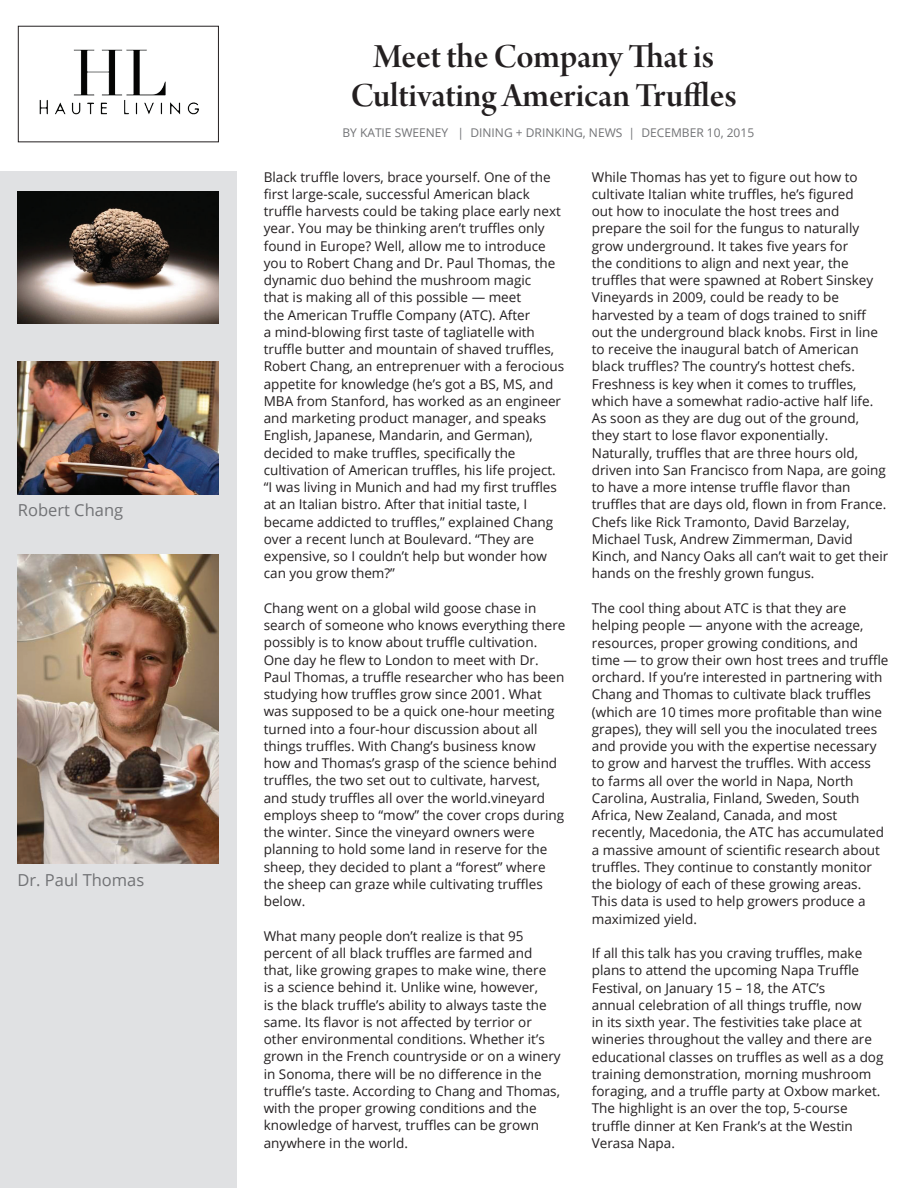
<style>
.page{position:relative;width:918px;height:1188px;background:#fff}
.page>*{position:absolute;margin:0;border:0;box-sizing:border-box;transform-origin:0 0}
.t1{font:36px/39px "Arno Pro Smbd Display";letter-spacing:-.005em;color:#231f20;text-align:center}
.t2{font:16.5px "Open Sans";color:#717275}
.t3{font:13.5px/17.2px "Open Sans";color:#231f20}
.t4{font:12px "Open Sans";color:#717275}
</style>
<div class="page">
<img style="left:39px;top:49px;width:160px;height:66px">
<div style="left:18px;top:26px;width:201px;height:116px;border:1px solid #231f20"></div>
<div style="left:0;top:171px;width:237px;height:1017px;background:#e0e1e3"></div>
<img style="left:18px;top:554px;width:201px;height:309px">
<img style="left:18px;top:192px;width:201px;height:131px">
<img style="left:18px;top:361px;width:201px;height:134px">
<p class="t2" style="left:18px;top:499px;width:107px">Robert Chang</p>
<p class="t2" style="left:18px;top:868px;width:128px">Dr. Paul Thomas</p>
<h1 class="t1" style="left:351px;top:39px;width:387px">Meet the Company That is<br>Cultivating American Truffles</h1>
<p class="t4" style="left:342px;top:125px;width:413px">BY KATIE SWEENEY | DINING + DRINKING, NEWS | DECEMBER 10, 2015</p>
<p class="t3" style="left:264px;top:168px;width:302px">Black truffle lovers, brace yourself. One of the first large-scale, successful American black truffle harvests could be taking place early next year. You may be thinking aren’t truffles only found in Europe? Well, allow me to introduce you to Robert Chang and Dr. Paul Thomas, the dynamic duo behind the mushroom magic<br>that is making all of this possible — meet<br>the American Truffle Company (ATC). After<br>a mind-blowing first taste of tagliatelle with truffle butter and mountain of shaved truffles, Robert Chang, an entreprenuer with a ferocious appetite for knowledge (he’s got a BS, MS, and MBA from Stanford, has worked as an engineer and marketing product manager, and speaks English, Japanese, Mandarin, and German), decided to make truffles, specifically the cultivation of American truffles, his life project. “I was living in Munich and had my first truffles at an Italian bistro. After that initial taste, I became addicted to truffles,” explained Chang over a recent lunch at Boulevard. “They are expensive, so I couldn’t help but wonder how can you grow them?”</p>
<p class="t3" style="left:264px;top:599px;width:303px">Chang went on a global wild goose chase in search of someone who knows everything there possibly is to know about truffle cultivation.<br>One day he flew to London to meet with Dr.<br>Paul Thomas, a truffle researcher who has been studying how truffles grow since 2001. What was supposed to be a quick one-hour meeting turned into a four-hour discussion about all things truffles. With Chang’s business know how and Thomas’s grasp of the science behind truffles, the two set out to cultivate, harvest, and study truffles all over the world.vineyard employs sheep to “mow” the cover crops during the winter. Since the vineyard owners were planning to hold some land in reserve for the sheep, they decided to plant a “forest” where the sheep can graze while cultivating truffles below.</p>
<p class="t3" style="left:264px;top:927px;width:298px">What many people don’t realize is that 95 percent of all black truffles are farmed and that, like growing grapes to make wine, there<br>is a science behind it. Unlike wine, however,<br>is the black truffle’s ability to always taste the same. Its flavor is not affected by terrior or other environmental conditions. Whether it’s grown in the French countryside or on a winery in Sonoma, there will be no difference in the truffle’s taste. According to Chang and Thomas, with the proper growing conditions and the knowledge of harvest, truffles can be grown anywhere in the world.</p>
<p class="t3" style="left:592px;top:168px;width:298px">While Thomas has yet to figure out how to cultivate Italian white truffles, he’s figured<br>out how to inoculate the host trees and prepare the soil for the fungus to naturally grow underground. It takes five years for<br>the conditions to align and next year, the truffles that were spawned at Robert Sinskey Vineyards in 2009, could be ready to be harvested by a team of dogs trained to sniff out the underground black knobs. First in line to receive the inaugural batch of American black truffles? The country’s hottest chefs.<br>Freshness is key when it comes to truffles, which have a somewhat radio-active half life.<br>As soon as they are dug out of the ground, they start to lose flavor exponentially.<br>Naturally, truffles that are three hours old, driven into San Francisco from Napa, are going to have a more intense truffle flavor than truffles that are days old, flown in from France.<br>Chefs like Rick Tramonto, David Barzelay, Michael Tusk, Andrew Zimmerman, David Kinch, and Nancy Oaks all can’t wait to get their hands on the freshly grown fungus.</p>
<p class="t3" style="left:592px;top:599px;width:298px">The cool thing about ATC is that they are helping people — anyone with the acreage, resources, proper growing conditions, and time — to grow their own host trees and truffle orchard. If you’re interested in partnering with Chang and Thomas to cultivate black truffles (which are 10 times more profitable than wine grapes), they will sell you the inoculated trees and provide you with the expertise necessary to grow and harvest the truffles. With access<br>to farms all over the world in Napa, North Carolina, Australia, Finland, Sweden, South Africa, New Zealand, Canada, and most recently, Macedonia, the ATC has accumulated a massive amount of scientific research about truffles. They continue to constantly monitor the biology of each of these growing areas.<br>This data is used to help growers produce a maximized yield.</p>
<p class="t3" style="left:592px;top:944px;width:293px">If all this talk has you craving truffles, make plans to attend the upcoming Napa Truffle Festival, on January 15 – 18, the ATC’s<br>annual celebration of all things truffle, now<br>in its sixth year. The festivities take place at wineries throughout the valley and there are educational classes on truffles as well as a dog training demonstration, morning mushroom foraging, and a truffle party at Oxbow market.<br>The highlight is an over the top, 5-course truffle dinner at Ken Frank’s at the Westin Verasa Napa.</p>
</div>
